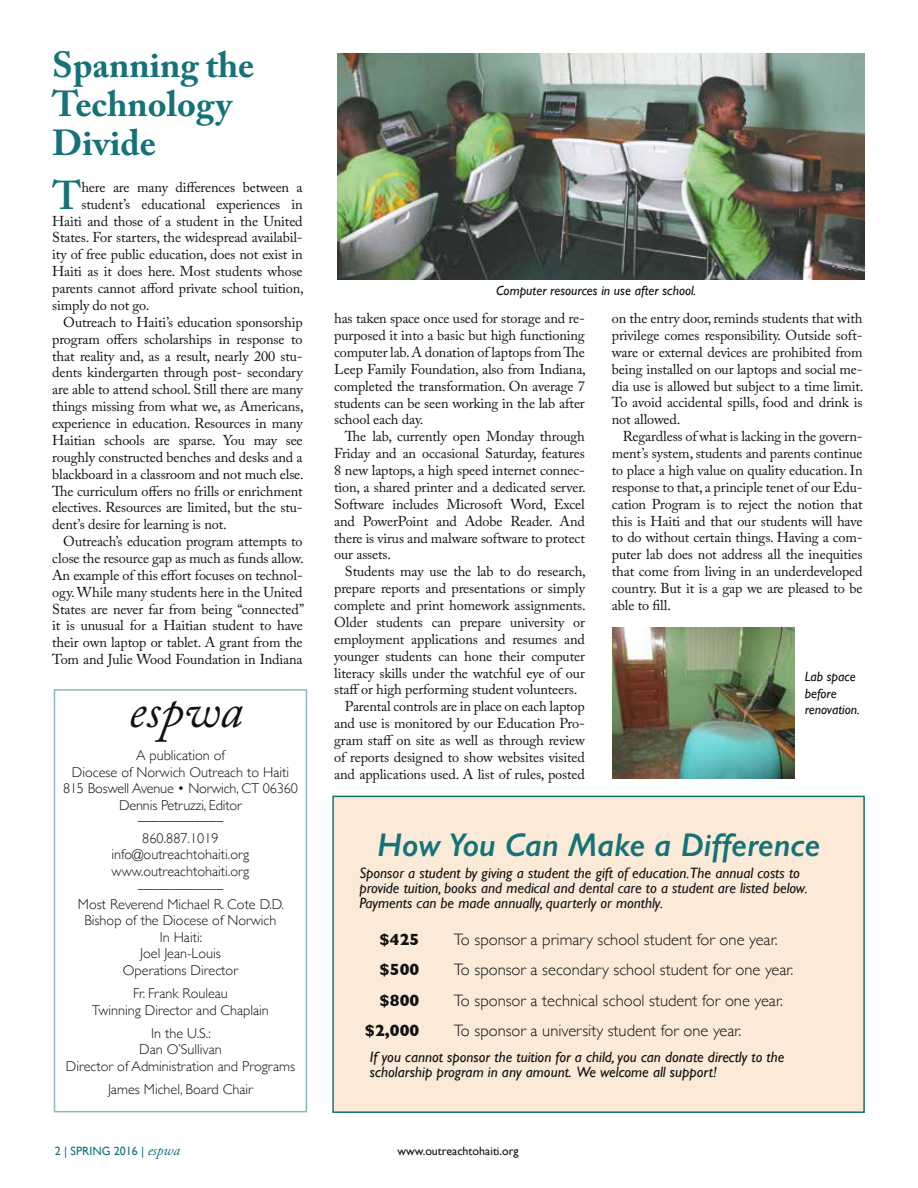
<style>
.page{position:relative;width:918px;height:1188px;background:#fff}
.page>*{position:absolute;margin:0;border:0;box-sizing:border-box;transform-origin:0 0}
.t1{font:italic 49.5px "Adobe Caslon Pro";color:#121212}
.t2{font:600 40.05px "Adobe Caslon Pro";color:#147278}
.t3{font:700 36px/39px "Adobe Caslon Pro";color:#147278}
.t4{font:italic 600 33px "Gill Sans";color:#147278}
.t5{font:300 16.5px "Gill Sans";color:#121212}
.t6{font:700 16.5px "Gill Sans";color:#121212}
.t7{font:italic 15px/15px "Gill Sans";color:#121212}
.t8{font:italic 15px/15px "Gill Sans";color:#121212}
.t9{font:14.25px/16.8px "Adobe Caslon Pro";letter-spacing:-.01em;color:#121212;text-align:justify}
.t10{font:300 14.25px/16.5px "Gill Sans";color:#121212;text-align:center}
.t11{font:italic 13.5px/16.5px "Gill Sans";color:#121212}
.t12{font:12px "Gill Sans";color:#121212}
.t13{font:12px "Gill Sans";color:#147278}
.s1{font-family:"Adobe Garamond Pro";font-style:italic;font-size:15px}
</style>
<div class="page">
<div style="left:54px;top:689px;width:253px;height:423px;border:2px solid #8ab8bc"></div>
<img style="left:338px;top:53px;width:526px;height:227px">
<img style="left:612px;top:627px;width:183px;height:152px">
<div style="left:333px;top:796px;width:531px;height:316px;background:#faead7"></div>
<div style="left:332px;top:796px;width:533px;height:317px;border:2px solid #147278"></div>
<h3 class="t3" style="left:52px;top:45px;width:204px">Spanning the<br>Technology<br>Divide</h3>
<h2 class="t2" style="left:53px;top:171px;width:30px">T</h2>
<p class="t9" style="left:81px;top:178px;width:223px">here are many differences between a</p>
<p class="t9" style="left:81px;top:195px;width:223px">student’s educational experiences in</p>
<p class="t9" style="left:52px;top:212px;width:252px">Haiti and those of a student in the United</p>
<p class="t9" style="left:52px;top:229px;width:252px">States. For starters, the widespread availabil-</p>
<p class="t9" style="left:52px;top:246px;width:252px">ity of free public education, does not exist in</p>
<p class="t9" style="left:52px;top:263px;width:252px">Haiti as it does here. Most students whose</p>
<p class="t9" style="left:52px;top:280px;width:253px">parents cannot afford private school tuition,</p>
<p class="t9" style="left:52px;top:297px;width:99px">simply do not go.</p>
<p class="t9" style="left:63px;top:313px;width:241px">Outreach to Haiti’s education sponsorship</p>
<p class="t9" style="left:52px;top:330px;width:252px">program offers scholarships in response to</p>
<p class="t9" style="left:52px;top:347px;width:252px">that reality and, as a result, nearly 200 stu-</p>
<p class="t9" style="left:52px;top:364px;width:252px">dents kindergarten through post- secondary</p>
<p class="t9" style="left:52px;top:381px;width:252px">are able to attend school. Still there are many</p>
<p class="t9" style="left:52px;top:398px;width:253px">things missing from what we, as Americans,</p>
<p class="t9" style="left:52px;top:415px;width:252px">experience in education. Resources in many</p>
<p class="t9" style="left:52px;top:432px;width:252px">Haitian schools are sparse. You may see</p>
<p class="t9" style="left:52px;top:448px;width:252px">roughly constructed benches and desks and a</p>
<p class="t9" style="left:52px;top:465px;width:253px">blackboard in a classroom and not much else.</p>
<p class="t9" style="left:52px;top:482px;width:252px">The curriculum offers no frills or enrichment</p>
<p class="t9" style="left:52px;top:499px;width:252px">electives. Resources are limited, but the stu-</p>
<p class="t9" style="left:52px;top:516px;width:176px">dent’s desire for learning is not.</p>
<p class="t9" style="left:63px;top:533px;width:241px">Outreach’s education program attempts to</p>
<p class="t9" style="left:52px;top:550px;width:253px">close the resource gap as much as funds allow.</p>
<p class="t9" style="left:52px;top:567px;width:252px">An example of this effort focuses on technol-</p>
<p class="t9" style="left:52px;top:583px;width:252px">ogy. While many students here in the United</p>
<p class="t9" style="left:52px;top:600px;width:253px">States are never far from being “connected”</p>
<p class="t9" style="left:52px;top:617px;width:252px">it is unusual for a Haitian student to have</p>
<p class="t9" style="left:52px;top:634px;width:252px">their own laptop or tablet. A grant from the</p>
<p class="t9" style="left:52px;top:651px;width:252px">Tom and Julie Wood Foundation in Indiana</p>
<h1 class="t1" style="left:129px;top:681px;width:115px">espwa</h1>
<p class="t10" style="left:63px;top:747px;width:236px">A publication of<br>Diocese of Norwich Outreach to Haiti<br>815 Boswell Avenue • Norwich, CT 06360<br>Dennis Petruzzi, Editor</p>
<p class="t9" style="left:138px;top:807px;width:87px">____________</p>
<p class="t10" style="left:112px;top:829px;width:139px">860.887.1019 info@outreachtohaiti.org www.outreachtohaiti.org</p>
<p class="t10" style="left:78px;top:872px;width:208px;line-height:21px">____________<br>Most Reverend Michael R. Cote D.D.</p>
<p class="t10" style="left:84px;top:912px;width:194px">Bishop of the Diocese of Norwich<br>In Haiti:<br>Joel Jean-Louis<br>Operations Director</p>
<p class="t10" style="left:92px;top:985px;width:179px">Fr. Frank Rouleau<br>Twinning Director and Chaplain</p>
<p class="t10" style="left:66px;top:1024px;width:231px">In the U.S.:<br>Dan O’Sullivan<br>Director of Administration and Programs</p>
<p class="t10" style="left:108px;top:1081px;width:146px">James Michel, Board Chair</p>
<p class="t11" style="left:496px;top:282px;width:202px">Computer resources in use after school.</p>
<p class="t9" style="left:334px;top:310px;width:253px">has taken space once used for storage and re&shy;purposed it into a basic but high functioning computer lab. A donation of laptops from The Leep Family Foundation, also from Indiana, completed the transformation. On average 7 students can be seen working in the lab after school each day.</p>
<p class="t9" style="left:334px;top:428px;width:253px;text-indent:11px">The lab, currently open Monday through Friday and an occasional Saturday, features 8 new laptops, a high speed internet connec&shy;tion, a shared printer and a dedicated server.<br>Software includes Microsoft Word, Excel and PowerPoint and Adobe Reader. And there is virus and malware software to protect our assets.</p>
<p class="t9" style="left:345px;top:563px;width:242px">Students may use the lab to do research,</p>
<p class="t9" style="left:334px;top:580px;width:252px">prepare reports and presentations or simply</p>
<p class="t9" style="left:334px;top:597px;width:253px">complete and print homework assignments.</p>
<p class="t9" style="left:334px;top:614px;width:252px">Older students can prepare university or</p>
<p class="t9" style="left:334px;top:630px;width:252px">employment applications and resumes and</p>
<p class="t9" style="left:334px;top:647px;width:252px">younger students can hone their computer</p>
<p class="t9" style="left:334px;top:664px;width:252px">literacy skills under the watchful eye of our</p>
<p class="t9" style="left:334px;top:681px;width:245px">staff or high performing student volunteers.</p>
<p class="t9" style="left:345px;top:698px;width:241px">Parental controls are in place on each laptop</p>
<p class="t9" style="left:334px;top:715px;width:252px">and use is monitored by our Education Pro-</p>
<p class="t9" style="left:334px;top:732px;width:252px">gram staff on site as well as through review</p>
<p class="t9" style="left:334px;top:749px;width:252px">of reports designed to show websites visited</p>
<p class="t9" style="left:334px;top:765px;width:252px">and applications used. A list of rules, posted</p>
<p class="t9" style="left:612px;top:310px;width:253px">on the entry door, reminds students that with privilege comes responsibility. Outside soft&shy;ware or external devices are prohibited from being installed on our laptops and social me&shy;dia use is allowed but subject to a time limit.<br>To avoid accidental spills, food and drink is not allowed.</p>
<p class="t9" style="left:612px;top:428px;width:252px;text-indent:11px">Regardless of what is lacking in the govern&shy;ment’s system, students and parents continue to place a high value on quality education. In response to that, a principle tenet of our Edu&shy;cation Program is to reject the notion that this is Haiti and that our students will have to do without certain things. Having a com&shy;puter lab does not address all the inequities that come from living in an underdeveloped country. But it is a gap we are pleased to be able to fill.</p>
<p class="t11" style="left:805px;top:668px;width:56px">Lab space before renovation.</p>
<h3 class="t4" style="left:377px;top:825px;width:445px">How You Can Make a Difference</h3>
<p class="t7" style="left:359px;top:866px;width:450px">Sponsor a student by giving a student the gift of education.The annual costs to provide tuition, books and medical and dental care to a student are listed below.<br>Payments can be made annually, quarterly or monthly.</p>
<p class="t6" style="left:380px;top:926px;width:41px">$425</p>
<p class="t5" style="left:454px;top:926px;width:325px">To sponsor a primary school student for one year.</p>
<p class="t6" style="left:380px;top:956px;width:41px">$500</p>
<p class="t5" style="left:454px;top:957px;width:341px">To sponsor a secondary school student for one year.</p>
<p class="t6" style="left:380px;top:987px;width:41px">$800</p>
<p class="t5" style="left:454px;top:987px;width:331px">To sponsor a technical school student for one year.</p>
<p class="t6" style="left:365px;top:1017px;width:56px">$2,000</p>
<p class="t5" style="left:454px;top:1018px;width:289px">To sponsor a university student for one year.</p>
<p class="t8" style="left:370px;top:1049px;width:416px">If you cannot sponsor the tuition for a child, you can donate directly to the scholarship program in any amount. We welcome all support!</p>
<p class="t13" style="left:55px;top:1143px;width:127px">2 | SPRING 2016 | <span class="s1">espwa</span></p>
<p class="t12" style="left:398px;top:1144px;width:123px">www.outreachtohaiti.org</p>
</div>
